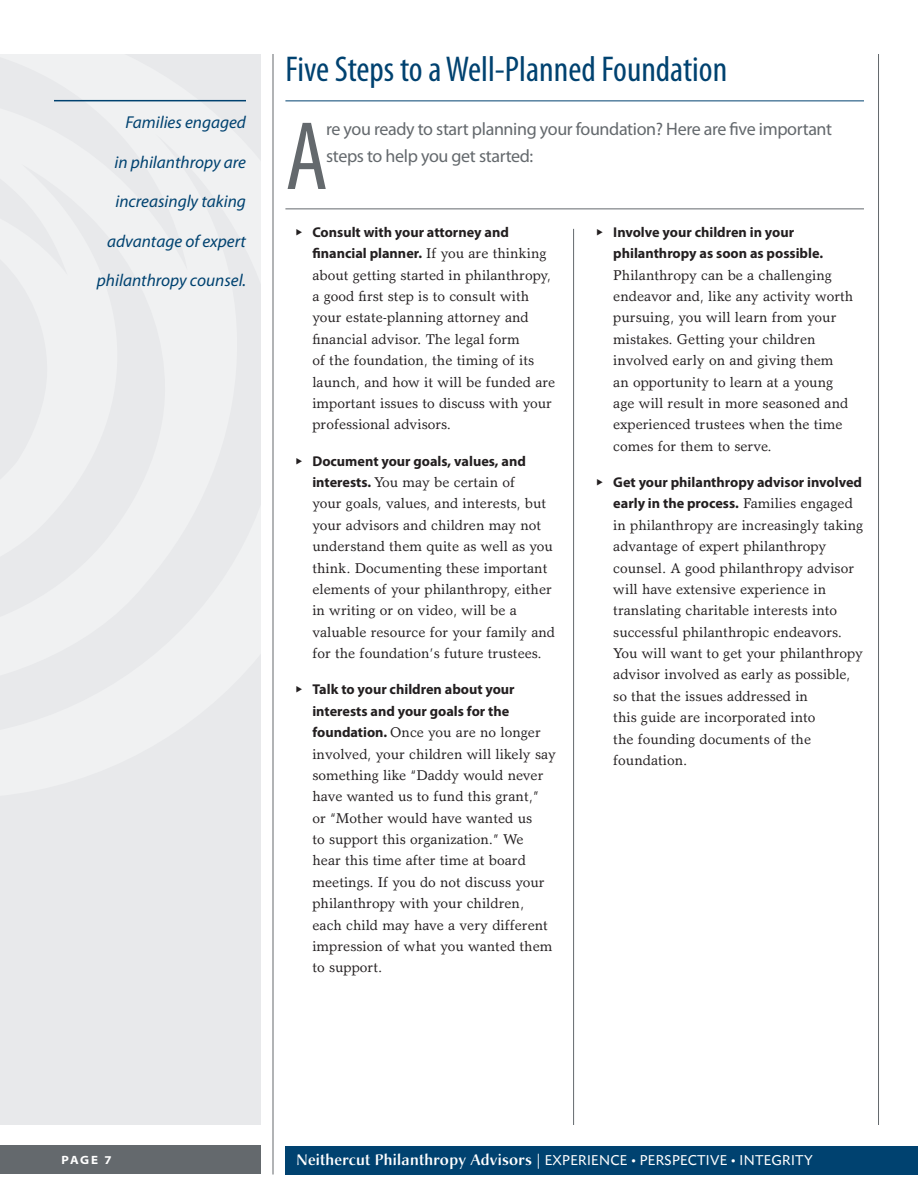
<style>
.page{position:relative;width:918px;height:1188px;background:#fff}
.page>*{position:absolute;margin:0;border:0;box-sizing:border-box;transform-origin:0 0}
.first_para{font:condensed 98.1px "Myriad Pro";color:#64696d}
.headline{font:condensed 36px "Myriad Pro";color:#004270}
.first_para-2{font:18px/27px "Myriad Pro";letter-spacing:-.02em;color:#64696d}
.quote{font:italic 17.25px "Myriad Pro";color:#004270}
.t1{font:500 15px "Christiana";letter-spacing:.02em;color:#fff}
.body_bullets{font:14.25px/21.3px "Garth Graphic";color:#231f20}
.t2{font:700 semi-expanded 12px "Myriad Pro";color:#fff}
.s1{font-family:"Myriad Pro";font-weight:700}
.s2{font-family:"Today SB";font-weight:400}
.s3{font-family:"Today SB";font-weight:400;font-size:9.75px}
</style>
<div class="page">
<hr style="left:273px;top:54px;width:1px;height:1121px;background:#64696d">
<hr style="left:878px;top:54px;width:1px;height:1071px;background:#64696d">
<div style="left:285px;top:1146px;width:633px;height:29px;background:#004270"></div>
<div style="left:0;top:1145px;width:261px;height:29px;background:#64696d"></div>
<div style="left:0;top:54px;width:261px;height:1071px;background:#e8e9eb"></div>
<hr style="left:573px;top:229px;width:1px;height:896px;background:#64696d">
<hr style="left:285px;top:100px;width:579px;height:1px;background:#004270">
<hr style="left:285px;top:208px;width:579px;height:1px;background:#64696d">
<hr style="left:54px;top:100px;width:192px;height:1px;background:#004270">
<p class="quote" style="left:126px;top:113px;width:122px">Families engaged</p>
<p class="quote" style="left:114px;top:153px;width:133px">in philanthropy are</p>
<p class="quote" style="left:115px;top:192px;width:132px">increasingly taking</p>
<p class="quote" style="left:107px;top:232px;width:140px">advantage of expert</p>
<p class="quote" style="left:97px;top:271px;width:151px">philanthropy counsel.</p>
<p class="headline" style="left:285px;top:50px;width:443px">Five Steps to a Well-Planned Foundation</p>
<p class="first_para" style="left:285px;top:104px;width:44px">A</p>
<p class="first_para-2" style="left:326px;top:116px;width:508px">re you ready to start planning your foundation? Here are five important steps to help you get started:</p>
<p class="body_bullets" style="left:312px;top:221px;width:244px;text-indent:-18px">◆ <span class="s1">Consult with your attorney and financial planner.</span> If you are thinking about getting started in philanthropy, a good first step is to consult with your estate-planning attorney and financial advisor. The legal form<br>of the foundation, the timing of its launch, and how it will be funded are important issues to discuss with your professional advisors.</p>
<p class="body_bullets" style="left:312px;top:450px;width:244px;text-indent:-18px">◆ <span class="s1">Document your goals, values, and interests.</span> You may be certain of<br>your goals, values, and interests, but your advisors and children may not understand them quite as well as you think. Documenting these important elements of your philanthropy, either in writing or on video, will be a valuable resource for your family and for the foundation’s future trustees.</p>
<p class="body_bullets" style="left:312px;top:679px;width:245px;text-indent:-18px">◆ <span class="s1">Talk to your children about your interests and your goals for the foundation.</span> Once you are no longer involved, your children will likely say something like “Daddy would never have wanted us to fund this grant,”<br>or “Mother would have wanted us<br>to support this organization.” We<br>hear this time after time at board meetings. If you do not discuss your philanthropy with your children, each child may have a very different impression of what you wanted them to support.</p>
<p class="body_bullets" style="left:613px;top:221px;width:242px;text-indent:-18px">◆ <span class="s1">Involve your children in your philanthropy as soon as possible.<br></span>Philanthropy can be a challenging endeavor and, like any activity worth pursuing, you will learn from your mistakes. Getting your children involved early on and giving them<br>an opportunity to learn at a young age will result in more seasoned and experienced trustees when the time comes for them to serve.</p>
<p class="body_bullets" style="left:613px;top:471px;width:252px;text-indent:-18px">◆ <span class="s1">Get your philanthropy advisor involved early in the process.</span> Families engaged in philanthropy are increasingly taking advantage of expert philanthropy counsel. A good philanthropy advisor will have extensive experience in translating charitable interests into successful philanthropic endeavors.<br>You will want to get your philanthropy advisor involved as early as possible, so that the issues addressed in<br>this guide are incorporated into<br>the founding documents of the foundation.</p>
<p class="t2" style="left:62px;top:1153px;width:52px">PAGE 7</p>
<p class="t1" style="left:297px;top:1151px;width:518px">Neithercut Philanthropy Advisors | <span class="s2">EXPERIENCE</span> <span class="s3">•</span> <span class="s2">PERSPECTIVE</span> <span class="s3">•</span> <span class="s2">INTEGRITY</span></p>
</div>
